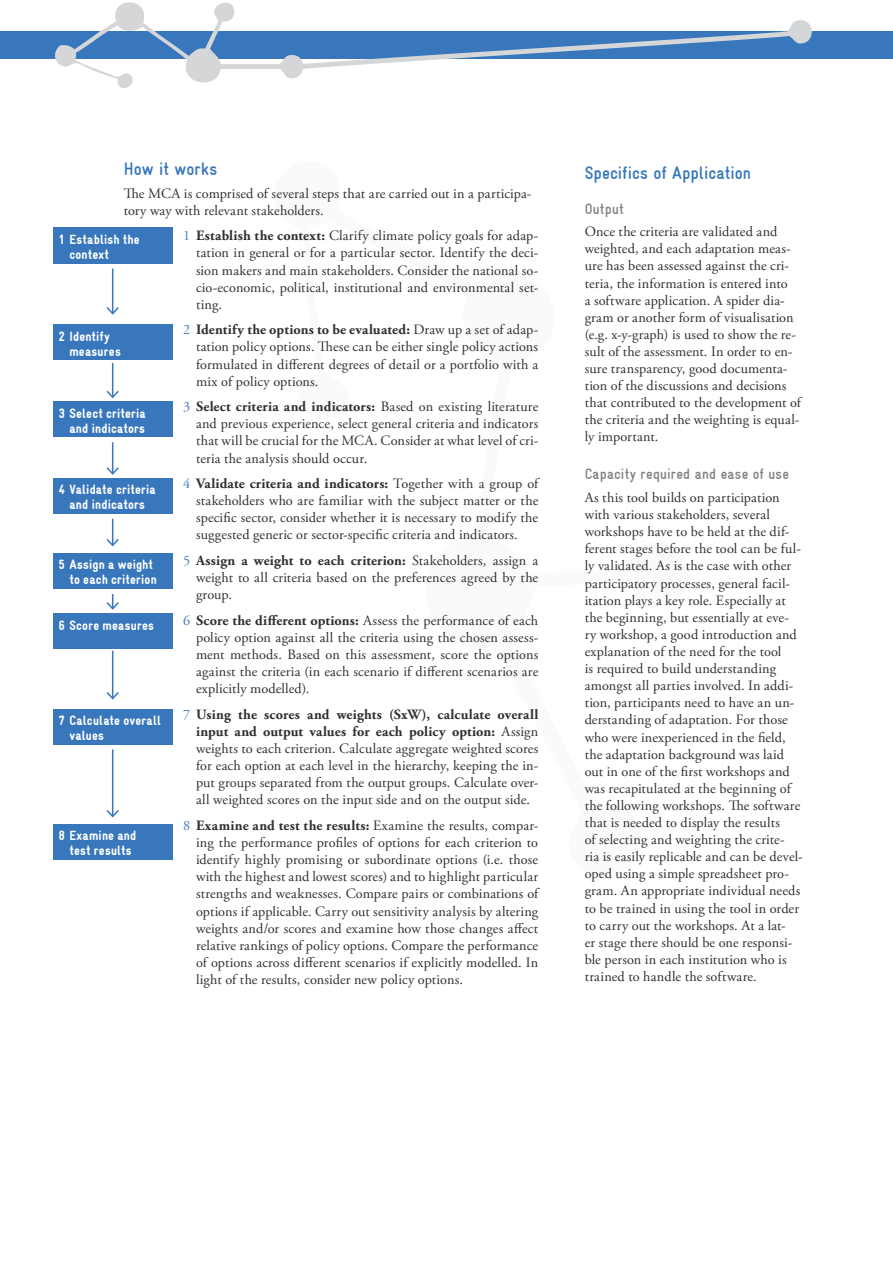
<style>
.page{position:relative;width:893px;height:1263px;background:#fff}
.page>*{position:absolute;margin:0;border:0;box-sizing:border-box;transform-origin:0 0}
.U1{font:700 condensed 18px "Gravur";letter-spacing:.005em;color:#3977bc}
.U2{font:700 condensed 15px "Gravur";letter-spacing:.015em;color:#808285}
.Fließtext{font:14.25px/17.1px "Adobe Garamond Pro";letter-spacing:.01em;color:#312f30;text-align:justify}
.Bildunterschrift{font:900 condensed 13.5px/15px "Gravur";letter-spacing:.015em;color:#fff}
.s1{color:#487bbf}
.s2{font-weight:700}
</style>
<div class="page">
<div style="left:0;top:31px;width:893px;height:28px;background:#3977bc"></div>
<svg style="left:55px;top:2px;width:757px;height:86px"></svg>
<div style="left:53px;top:227px;width:119px;height:37px;background:#3977bc"></div>
<div style="left:53px;top:325px;width:119px;height:35px;background:#3977bc"></div>
<div style="left:53px;top:401px;width:119px;height:36px;background:#3977bc"></div>
<div style="left:53px;top:478px;width:119px;height:35px;background:#3977bc"></div>
<div style="left:53px;top:553px;width:119px;height:35px;background:#3977bc"></div>
<div style="left:53px;top:614px;width:119px;height:35px;background:#3977bc"></div>
<div style="left:53px;top:709px;width:119px;height:36px;background:#3977bc"></div>
<div style="left:53px;top:824px;width:119px;height:35px;background:#3977bc"></div>
<hr style="left:112px;top:269px;width:1px;height:45px;background:#3977bc">
<svg style="left:106px;top:305px;width:13px;height:10px"></svg>
<hr style="left:112px;top:442px;width:1px;height:32px;background:#3977bc">
<svg style="left:106px;top:466px;width:13px;height:9px"></svg>
<svg style="left:106px;top:594px;width:13px;height:16px"></svg>
<hr style="left:112px;top:363px;width:1px;height:34px;background:#3977bc">
<svg style="left:106px;top:389px;width:13px;height:10px"></svg>
<svg style="left:106px;top:519px;width:13px;height:28px"></svg>
<hr style="left:112px;top:651px;width:1px;height:47px;background:#3977bc">
<svg style="left:106px;top:690px;width:13px;height:10px"></svg>
<hr style="left:112px;top:749px;width:1px;height:67px;background:#3977bc">
<svg style="left:106px;top:808px;width:13px;height:10px"></svg>
<p class="U1" style="left:124px;top:159px;width:95px">How it works</p>
<p class="Fließtext" style="left:124px;top:185px;width:409px">The MCA is comprised of several steps that are carried out in a participa&shy;tory way with relevant stakeholders.</p>
<p class="Fließtext" style="left:196px;top:228px;width:344px;text-indent:-13px"><span class="s1">1</span> <span class="s2">Establish the context:</span> Clarify climate policy goals for adap&shy;tation in general or for a particular sector. Identify the deci&shy;sion makers and main stakeholders. Consider the national so&shy;cio-economic, political, institutional and environmental set&shy;ting.</p>
<p class="Fließtext" style="left:196px;top:322px;width:344px;text-indent:-13px"><span class="s1">2</span> <span class="s2">Identify the options to be evaluated:</span> Draw up a set of adap&shy;tation policy options. These can be either single policy actions formulated in different degrees of detail or a portfolio with a mix of policy options.</p>
<p class="Fließtext" style="left:196px;top:399px;width:344px;text-indent:-13px"><span class="s1">3</span> <span class="s2">Select criteria and indicators:</span> Based on existing literature and previous experience, select general criteria and indicators that will be crucial for the MCA. Consider at what level of cri&shy;teria the analysis should occur.</p>
<p class="Fließtext" style="left:196px;top:476px;width:344px;text-indent:-13px"><span class="s1">4</span> <span class="s2">Validate criteria and indicators:</span> Together with a group of stakeholders who are familiar with the subject matter or the specific sector, consider whether it is necessary to modify the suggested generic or sector-specific criteria and indicators.</p>
<p class="Fließtext" style="left:196px;top:552px;width:344px;text-indent:-13px"><span class="s1">5</span> <span class="s2">Assign a weight to each criterion:</span> Stakeholders, assign a weight to all criteria based on the preferences agreed by the group.</p>
<p class="Fließtext" style="left:196px;top:612px;width:344px;text-indent:-13px"><span class="s1">6</span> <span class="s2">Score the different options:</span> Assess the performance of each policy option against all the criteria using the chosen assess&shy;ment methods. Based on this assessment, score the options against the criteria (in each scenario if different scenarios are explicitly modelled).</p>
<p class="Fließtext" style="left:196px;top:706px;width:344px;text-indent:-13px"><span class="s1">7</span> <span class="s2">Using the scores and weights (SxW), calculate overall input and output values for each policy option:</span> Assign weights to each criterion. Calculate aggregate weighted scores for each option at each level in the hierarchy, keeping the in&shy;put groups separated from the output groups. Calculate over&shy;all weighted scores on the input side and on the output side.</p>
<p class="Fließtext" style="left:196px;top:817px;width:344px;text-indent:-13px"><span class="s1">8</span> <span class="s2">Examine and test the results:</span> Examine the results, compar&shy;ing the performance profiles of options for each criterion to identify highly promising or subordinate options (i.e. those with the highest and lowest scores) and to highlight particular strengths and weaknesses. Compare pairs or combinations of options if applicable. Carry out sensitivity analysis by altering weights and/or scores and examine how those changes affect relative rankings of policy options. Compare the performance of options across different scenarios if explicitly modelled. In light of the results, consider new policy options.</p>
<p class="Bildunterschrift" style="left:69px;top:232px;width:72px;text-indent:-10px">1 Establish the context</p>
<p class="Bildunterschrift" style="left:69px;top:329px;width:53px;text-indent:-10px">2 Identify measures</p>
<p class="Bildunterschrift" style="left:59px;top:405px;width:88px;text-align:right">3 Select criteria and indicators</p>
<p class="Bildunterschrift" style="left:59px;top:482px;width:98px;text-align:center">4 Validate criteria and indicators</p>
<p class="Bildunterschrift" style="left:59px;top:557px;width:99px;text-align:right">5 Assign a weight to each criterion</p>
<p class="Bildunterschrift" style="left:59px;top:618px;width:97px">6 Score measures</p>
<p class="Bildunterschrift" style="left:69px;top:713px;width:93px;text-indent:-10px">7 Calculate overall values</p>
<p class="Bildunterschrift" style="left:59px;top:828px;width:79px;text-align:center">8 Examine and test results</p>
<p class="U1" style="left:585px;top:162px;width:168px">Specifics of Application</p>
<p class="U2" style="left:585px;top:200px;width:41px">Output</p>
<p class="Fließtext" style="left:585px;top:224px;width:218px;text-align:left">Once the criteria are validated and weighted, and each adaptation meas&shy;ure has been assessed against the cri&shy;teria, the information is entered into<br>a software application. A spider dia&shy;gram or another form of visualisation (e.g. x-y-graph) is used to show the re&shy;sult of the assessment. In order to en&shy;sure transparency, good documenta&shy;tion of the discussions and decisions that contributed to the development of the criteria and the weighting is equal&shy;ly important.</p>
<p class="U2" style="left:585px;top:466px;width:206px">Capacity required and ease of use</p>
<p class="Fließtext" style="left:585px;top:489px;width:220px;text-align:left">As this tool builds on participation with various stakeholders, several workshops have to be held at the dif&shy;ferent stages before the tool can be ful&shy;ly validated. As is the case with other participatory processes, general facil&shy;itation plays a key role. Especially at the beginning, but essentially at eve&shy;ry workshop, a good introduction and explanation of the need for the tool<br>is required to build understanding amongst all parties involved. In addi&shy;tion, participants need to have an un&shy;derstanding of adaptation. For those who were inexperienced in the field, the adaptation background was laid out in one of the first workshops and was recapitulated at the beginning of the following workshops. The software that is needed to display the results<br>of selecting and weighting the crite-<br>ria is easily replicable and can be devel&shy;oped using a simple spreadsheet pro&shy;gram. An appropriate individual needs to be trained in using the tool in order to carry out the workshops. At a lat-<br>er stage there should be one responsi&shy;ble person in each institution who is trained to handle the software.</p>
</div>
